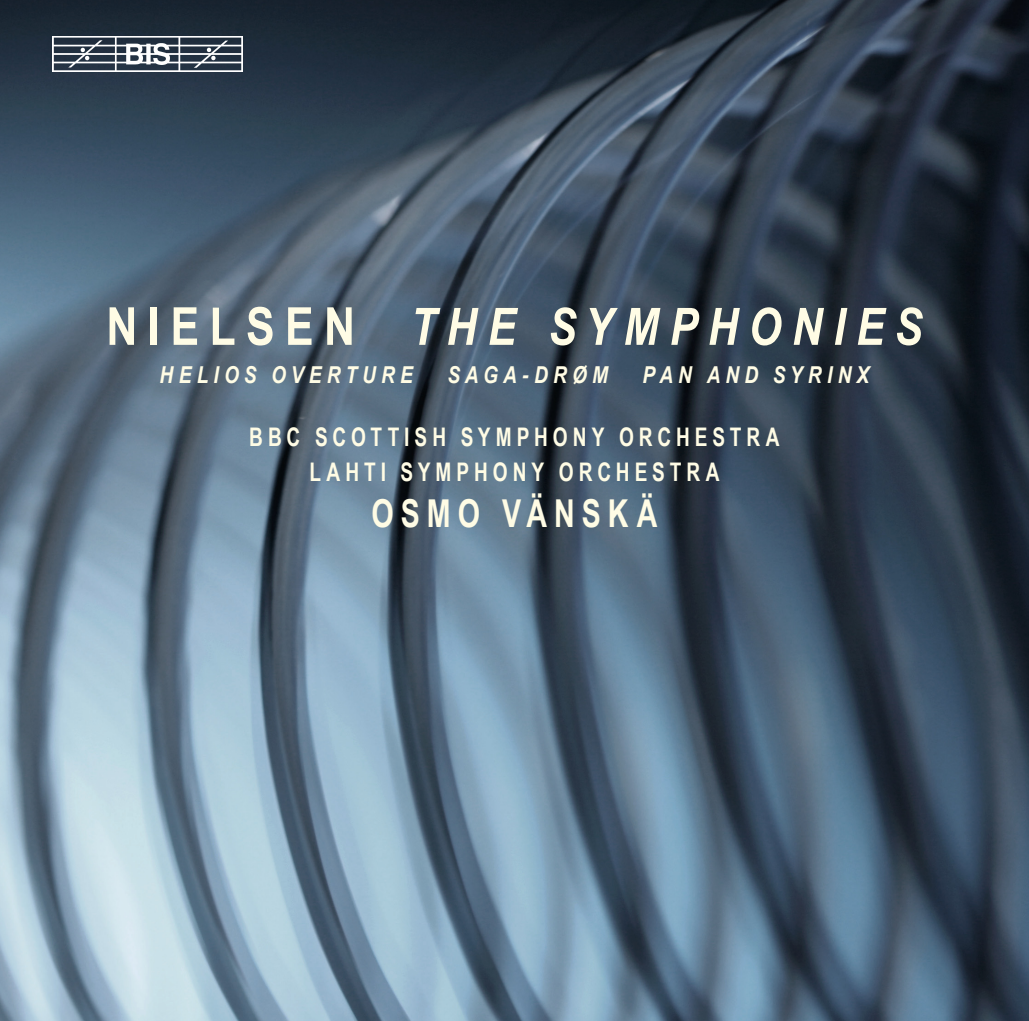
<style>
.page{position:relative;width:1029px;height:1021px;background:#fff}
.page>*{position:absolute;margin:0;border:0;box-sizing:border-box;transform-origin:0 0}
.t1{font:italic 700 51.6px "Arial Narrow";letter-spacing:.205em;color:#fffce5}
.t2{font:700 38.4px "Arial Narrow";letter-spacing:.2em;color:#fffce5;scale:.91 1}
.t3{font:700 25.5px/34.8px "Arial Narrow";letter-spacing:.215em;color:#fffce5;text-align:center;scale:.91 1}
.t4{font:italic 700 23.4px "Arial Narrow";letter-spacing:.22em;color:#fffce5}
.s1{font-style:normal;font-size:52.5px}
</style>
<div class="page">
<img style="left:0;top:0;width:1029px;height:1020px">
<img style="left:53px;top:36px;width:190px;height:35px">
<h1 class="t1" style="left:106px;top:288px;width:818px"><span class="s1">NIELSEN</span> THE SYMPHONIES</h1>
<p class="t4" style="left:160px;top:357px;width:255px">HELIOS OVERTURE</p>
<p class="t4" style="left:447px;top:357px;width:162px">SAGA-DRØM</p>
<p class="t4" style="left:643px;top:357px;width:228px">PAN AND SYRINX</p>
<p class="t3" style="left:249px;top:418px;width:584px">BBC SCOTTISH SYMPHONY ORCHESTRA<br>LAHTI SYMPHONY ORCHESTRA</p>
<h2 class="t2" style="left:372px;top:484px;width:316px">OSMO VÄNSKÄ</h2>
</div>
